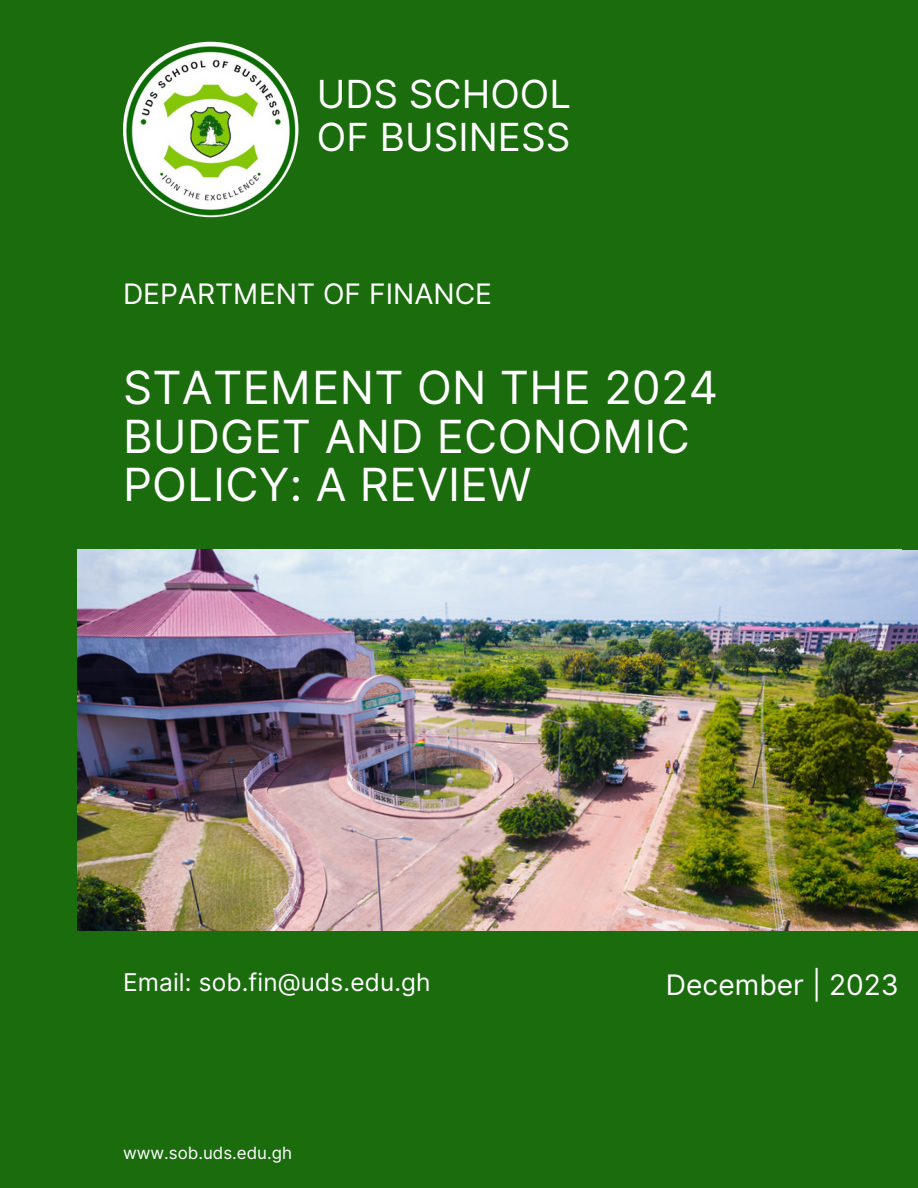
<style>
.page{position:relative;width:918px;height:1188px;background:#1a6c0d}
.page>*{position:absolute;margin:0;border:0;box-sizing:border-box;transform-origin:0 0}
.t1{font:45.6px/48.8px "Inter";letter-spacing:.005em;color:#fff}
.t2{font:38.7px "Inter";color:#fff}
.t3{font:28.2px "Inter";color:#fff}
.t4{font:24.45px "Inter";letter-spacing:.005em;color:#fff}
.t5{font:16.95px "Inter";color:#fff}
</style>
<div class="page">
<img style="left:77px;top:550px;width:841px;height:380px">
<img style="left:123px;top:42px;width:175px;height:175px;border-radius:50%">
<p class="t2" style="left:317px;top:71px;width:256px">UDS SCHOOL</p>
<p class="t2" style="left:317px;top:114px;width:255px">OF BUSINESS</p>
<p class="t3" style="left:123px;top:277px;width:371px">DEPARTMENT OF FINANCE</p>
<p class="t1" style="left:123px;top:363px;width:597px">STATEMENT ON THE 2024<br>BUDGET AND ECONOMIC<br>POLICY: A REVIEW</p>
<p class="t4" style="left:123px;top:967px;width:309px">Email: sob.fin@uds.edu.gh</p>
<p class="t5" style="left:123px;top:1142px;width:171px">www.sob.uds.edu.gh</p>
<p class="t3" style="left:666px;top:968px;width:234px">December | 2023</p>
</div>
